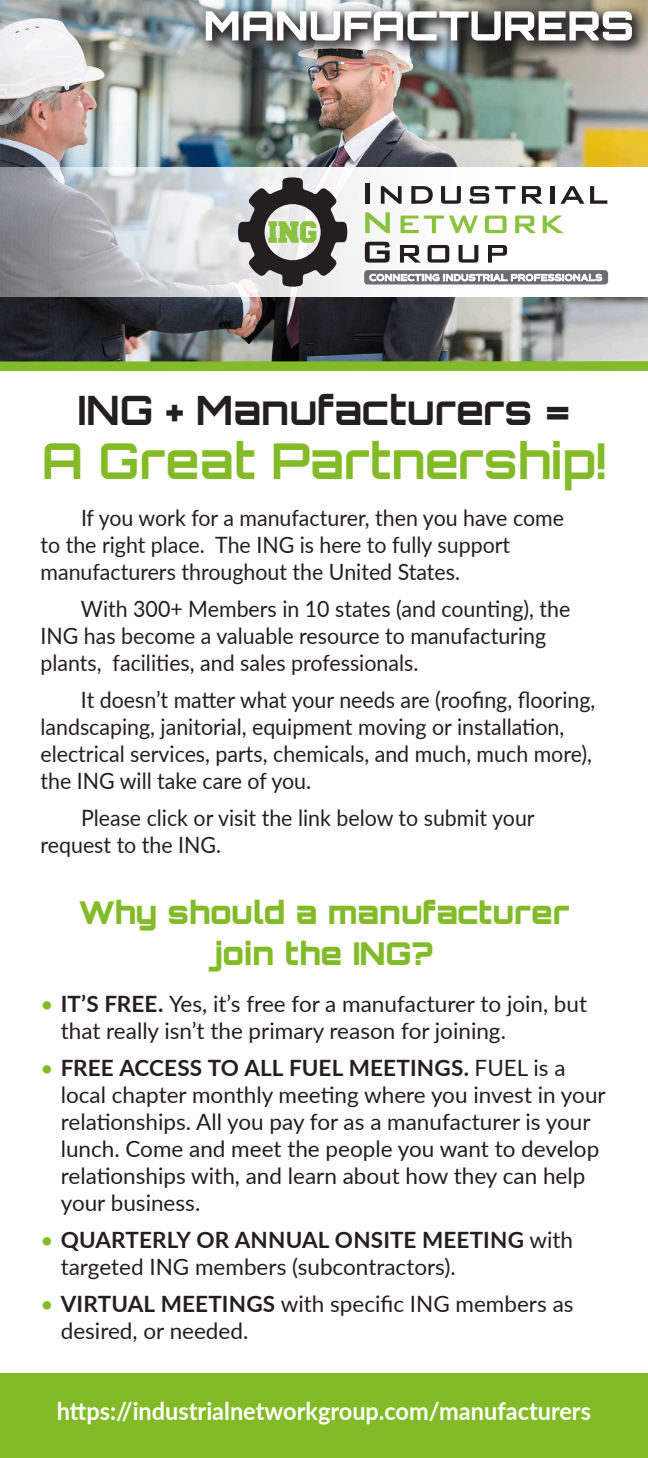
<style>
.page{position:relative;width:648px;height:1458px;background:#fff}
.page>*{position:absolute;margin:0;border:0;box-sizing:border-box;transform-origin:0 0}
.Green_header{font:700 49.5px "Orbitron";color:#82bb27}
.Green_header-2{font:700 40.5px "Orbitron";color:#231f20}
.Black_header{font:900 31.5px/40.5px "Orbitron";color:#82bb27;text-align:center}
.Body{font:700 24.75px "Lato";color:#fff;scale:.95 1}
.Body-2{font:22.5px/27px "Lato";color:#231f20;scale:.95 1}
.Body_bullets{font:22.5px/27px "Lato";color:#231f20}
.s1{color:#82bb27}
.s2{font-weight:700}
</style>
<div class="page">
<img style="left:0;top:0;width:648px;height:361px">
<div style="left:0;top:1373px;width:648px;height:85px;background:#82bb27"></div>
<div style="left:0;top:361px;width:648px;height:10px;background:#82bb27"></div>
<svg style="left:0;top:167px;width:648px;height:129px"></svg>
<svg style="left:364px;top:270px;width:244px;height:14px;background:#737477"></svg>
<div style="left:365px;top:183px;width:5px;height:21px;background:#231f20"></div>
<svg style="left:381px;top:186px;width:21px;height:18px"></svg>
<svg style="left:411px;top:186px;width:22px;height:18px"></svg>
<svg style="left:441px;top:186px;width:20px;height:18px"></svg>
<svg style="left:469px;top:186px;width:20px;height:18px"></svg>
<svg style="left:495px;top:186px;width:20px;height:18px"></svg>
<svg style="left:522px;top:186px;width:21px;height:18px"></svg>
<hr style="left:551px;top:186px;width:4px;height:18px;background:#231f20">
<svg style="left:560px;top:186px;width:24px;height:18px"></svg>
<svg style="left:590px;top:186px;width:17px;height:18px"></svg>
<svg style="left:365px;top:212px;width:25px;height:21px"></svg>
<svg style="left:401px;top:216px;width:77px;height:17px"></svg>
<svg style="left:485px;top:216px;width:22px;height:17px"></svg>
<svg style="left:515px;top:216px;width:21px;height:17px"></svg>
<svg style="left:543px;top:216px;width:21px;height:17px"></svg>
<svg style="left:365px;top:242px;width:25px;height:21px"></svg>
<svg style="left:400px;top:245px;width:21px;height:18px"></svg>
<svg style="left:428px;top:245px;width:21px;height:18px"></svg>
<svg style="left:459px;top:245px;width:19px;height:18px"></svg>
<svg style="left:488px;top:245px;width:19px;height:18px"></svg>
<svg style="left:238px;top:177px;width:109px;height:110px"></svg>
<svg style="left:369px;top:274px;width:233px;height:7px"></svg>
<img style="left:198px;top:4px;width:450px;height:53px">
<svg style="left:206px;top:11px;width:426px;height:29px"></svg>
<p class="Green_header-2" style="left:77px;top:386px;width:495px">ING + Manufacturers =</p>
<p class="Green_header" style="left:42px;top:431px;width:566px">A Great Partnership!</p>
<p class="Body-2" style="left:40px;top:503px;width:553px;text-indent:40px">If you work for a manufacturer, then you have come to the right place. The ING is here to fully support manufacturers throughout the United States.</p>
<p class="Body-2" style="left:40px;top:594px;width:559px;text-indent:40px">With 300+ Members in 10 states (and counting), the<br>ING has become a valuable resource to manufacturing plants, facilities, and sales professionals.</p>
<p class="Body-2" style="left:40px;top:685px;width:586px;text-indent:40px">It doesn’t matter what your needs are (roofing, flooring, landscaping, janitorial, equipment moving or installation, electrical services, parts, chemicals, and much, much more), the ING will take care of you.</p>
<p class="Body-2" style="left:40px;top:804px;width:522px;text-indent:41px">Please click or visit the link below to submit your request to the ING.</p>
<p class="Black_header" style="left:79px;top:892px;width:492px">Why should a manufacturer join the ING?</p>
<p class="Body_bullets" style="left:61px;top:989px;width:528px;text-indent:-20px"><span class="s1">•</span> <span class="s2">IT’S FREE.</span> Yes, it’s free for a manufacturer to join, but that really isn’t the primary reason for joining.</p>
<p class="Body_bullets" style="left:61px;top:1053px;width:547px;text-indent:-20px"><span class="s1">•</span> <span class="s2">FREE ACCESS TO ALL FUEL MEETINGS.</span> FUEL is a local chapter monthly meeting where you invest in your relationships. All you pay for as a manufacturer is your lunch. Come and meet the people you want to develop relationships with, and learn about how they can help your business.</p>
<p class="Body_bullets" style="left:61px;top:1225px;width:514px;text-indent:-20px"><span class="s1">•</span> <span class="s2">QUARTERLY OR ANNUAL ONSITE MEETING</span> with targeted ING members (subcontractors).</p>
<p class="Body_bullets" style="left:61px;top:1290px;width:514px;text-indent:-20px"><span class="s1">•</span> <span class="s2">VIRTUAL MEETINGS</span> with specific ING members as desired, or needed.</p>
<p class="Body" style="left:57px;top:1393px;width:564px">https://industrialnetworkgroup.com/manufacturers</p>
</div>
